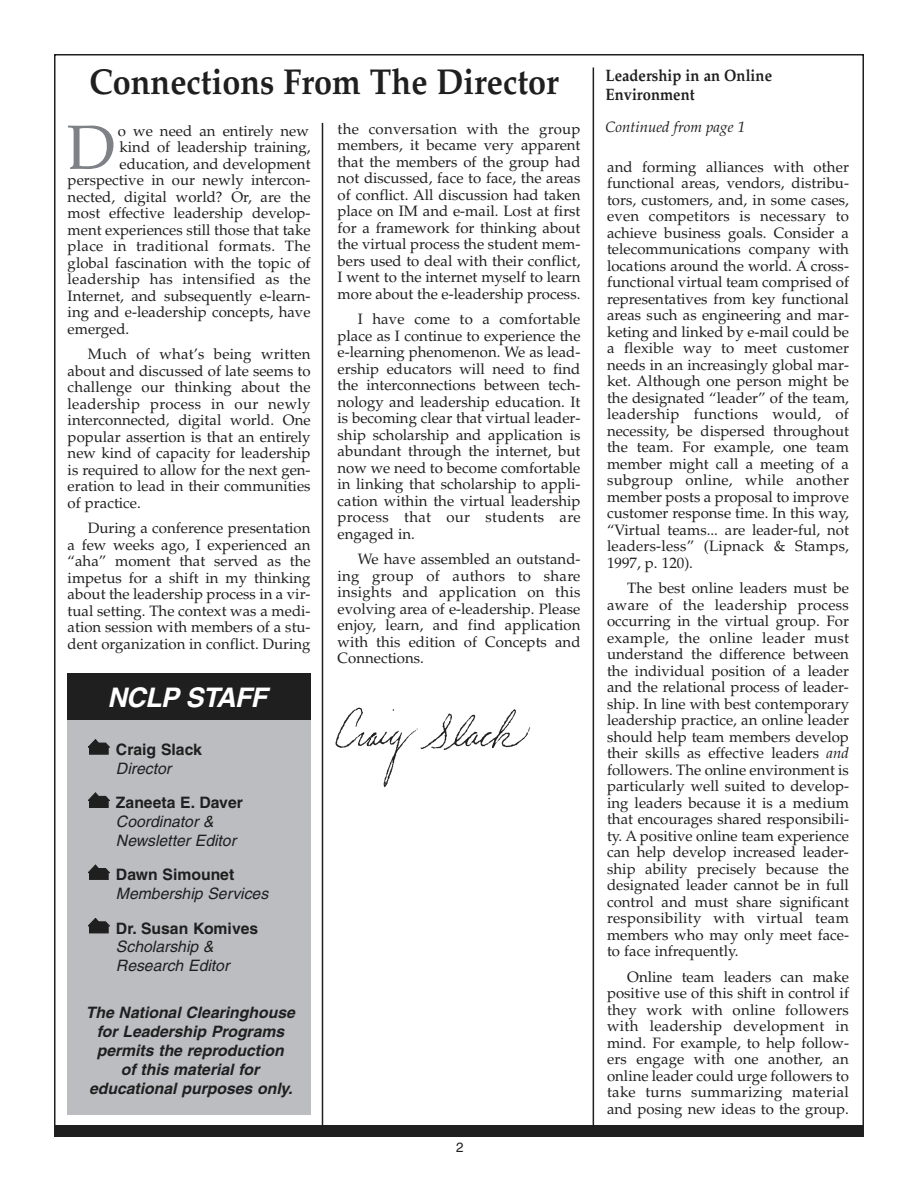
<style>
.page{position:relative;width:918px;height:1188px;background:#fff}
.page>*{position:absolute;margin:0;border:0;box-sizing:border-box;transform-origin:0 0}
.t1{font:62.55px "Palatino";color:#7e8186}
.t2{font:700 36px "Palatino";color:#201f20;scale:.9 1}
.t3{font:italic 700 27px "Helvetica";letter-spacing:-.03em;color:#fff}
.t4{font:700 16.5px/19.5px "Palatino";color:#201f20;scale:.9 1}
.t5{font:italic 700 15.75px/18.9px "Helvetica";color:#201f20;text-align:center}
.t6{font:italic 15.75px/18.9px "Helvetica";color:#201f20}
.t7{font:700 15.75px "Helvetica";color:#201f20}
.t8{font:15px/16.5px "Palatino";color:#201f20;text-align:justify}
.t9{font:15px "Palatino";letter-spacing:.02em;color:#201f20}
.t10{font:italic 15px "Palatino";color:#201f20}
.t11{font:13.5px "Helvetica";color:#201f20}
.s1{font-style:italic}
</style>
<div class="page">
<div style="left:68px;top:675px;width:243px;height:439px;background:#bbbdc0"></div>
<div style="left:68px;top:674px;width:243px;height:46px;background:#201f20"></div>
<div style="left:54px;top:1125px;width:810px;height:12px;background:#201f20"></div>
<hr style="left:322px;top:123px;width:1px;height:1007px;background:#201f20">
<hr style="left:593px;top:68px;width:1px;height:1062px;background:#201f20">
<img style="left:335px;top:707px;width:195px;height:80px">
<div style="left:89px;top:926px;width:19px;height:7px;background:#201f20"></div>
<svg style="left:88px;top:918px;width:22px;height:8px"></svg>
<div style="left:89px;top:872px;width:19px;height:8px;background:#201f20"></div>
<svg style="left:88px;top:865px;width:22px;height:8px"></svg>
<div style="left:89px;top:800px;width:19px;height:8px;background:#201f20"></div>
<svg style="left:88px;top:793px;width:22px;height:8px"></svg>
<div style="left:89px;top:747px;width:19px;height:7px;background:#201f20"></div>
<svg style="left:88px;top:739px;width:22px;height:8px"></svg>
<h2 class="t2" style="left:89px;top:67px;width:523px">Connections From The Director</h2>
<h1 class="t1" style="left:67px;top:123px;width:50px">D</h1>
<p class="t8" style="left:118px;top:124px;width:192px">o we need an entirely new</p>
<p class="t8" style="left:120px;top:141px;width:192px">kind of leadership training,</p>
<p class="t8" style="left:120px;top:157px;width:192px">education, and development</p>
<p class="t8" style="left:68px;top:174px;width:244px">perspective in our newly intercon-</p>
<p class="t8" style="left:68px;top:190px;width:244px">nected, digital world? Or, are the</p>
<p class="t8" style="left:68px;top:207px;width:244px">most effective leadership develop-</p>
<p class="t8" style="left:68px;top:223px;width:244px">ment experiences still those that take</p>
<p class="t9" style="left:68px;top:240px;width:244px">place in traditional formats. The</p>
<p class="t8" style="left:68px;top:256px;width:244px">global fascination with the topic of</p>
<p class="t9" style="left:68px;top:273px;width:244px">leadership has intensified as the</p>
<p class="t8" style="left:68px;top:289px;width:244px">Internet, and subsequently e-learn-</p>
<p class="t8" style="left:68px;top:306px;width:244px">ing and e-leadership concepts, have</p>
<p class="t8" style="left:68px;top:322px;width:63px">emerged.</p>
<p class="t8" style="left:68px;top:348px;width:244px;text-indent:20px">Much of what’s being written about and discussed of late seems to challenge our thinking about the leadership process in our newly interconnected, digital world. One popular assertion is that an entirely new kind of capacity for leadership is required to allow for the next gen&shy;eration to lead in their communities of practice.</p>
<p class="t8" style="left:68px;top:522px;width:244px;text-indent:20px">During a conference presentation a few weeks ago, I experienced an “aha” moment that served as the impetus for a shift in my thinking about the leadership process in a vir&shy;tual setting. The context was a medi&shy;ation session with members of a stu&shy;dent organization in conflict. During</p>
<h3 class="t3" style="left:108px;top:687px;width:161px">NCLP STAFF</h3>
<p class="t7" style="left:116px;top:743px;width:87px">Craig Slack</p>
<p class="t6" style="left:116px;top:760px;width:57px">Director</p>
<p class="t7" style="left:116px;top:797px;width:128px">Zaneeta E. Daver</p>
<p class="t6" style="left:116px;top:813px;width:122px">Coordinator &amp;<br>Newsletter Editor</p>
<p class="t7" style="left:116px;top:869px;width:120px">Dawn Simounet</p>
<p class="t6" style="left:116px;top:886px;width:154px">Membership Services</p>
<p class="t7" style="left:116px;top:922px;width:144px">Dr. Susan Komives</p>
<p class="t6" style="left:116px;top:939px;width:115px">Scholarship &amp;<br>Research Editor</p>
<p class="t5" style="left:86px;top:1005px;width:211px">The National Clearinghouse for Leadership Programs permits the reproduction<br>of this material for educational purposes only.</p>
<p class="t8" style="left:338px;top:122px;width:244px">the conversation with the group members, it became very apparent that the members of the group had not discussed, face to face, the areas of conflict. All discussion had taken place on IM and e-mail. Lost at first for a framework for thinking about the virtual process the student mem&shy;bers used to deal with their conflict, I went to the internet myself to learn more about the e-leadership process.</p>
<p class="t8" style="left:338px;top:313px;width:244px;text-indent:20px">I have come to a comfortable place as I continue to experience the e-learning phenomenon. We as lead&shy;ership educators will need to find the interconnections between tech&shy;nology and leadership education. It is becoming clear that virtual leader&shy;ship scholarship and application is abundant through the internet, but now we need to become comfortable in linking that scholarship to appli&shy;cation within the virtual leadership process that our students are engaged in.</p>
<p class="t8" style="left:338px;top:553px;width:244px;text-indent:20px">We have assembled an outstand&shy;ing group of authors to share insights and application on this evolving area of e-leadership. Please enjoy, learn, and find application with this edition of Concepts and Connections.</p>
<p class="t11" style="left:456px;top:1142px;width:9px">2</p>
<p class="t4" style="left:606px;top:67px;width:186px">Leadership in an Online<br>Environment</p>
<p class="t10" style="left:606px;top:121px;width:141px">Continued from page 1</p>
<p class="t8" style="left:607px;top:160px;width:243px">and forming alliances with other functional areas, vendors, distribu&shy;tors, customers, and, in some cases, even competitors is necessary to achieve business goals. Consider a telecommunications company with locations around the world. A cross&shy;functional virtual team comprised of representatives from key functional areas such as engineering and mar&shy;keting and linked by e-mail could be a flexible way to meet customer needs in an increasingly global mar&shy;ket. Although one person might be the designated “leader” of the team, leadership functions would, of necessity, be dispersed throughout the team. For example, one team member might call a meeting of a subgroup online, while another member posts a proposal to improve customer response time. In this way, “Virtual teams... are leader-ful, not leaders-less” (Lipnack &amp; Stamps, 1997, p. 120).</p>
<p class="t8" style="left:607px;top:582px;width:243px;text-indent:20px">The best online leaders must be aware of the leadership process occurring in the virtual group. For example, the online leader must understand the difference between the individual position of a leader and the relational process of leader&shy;ship. In line with best contemporary leadership practice, an online leader should help team members develop their skills as effective leaders <span class="s1">and </span>followers. The online environment is particularly well suited to develop&shy;ing leaders because it is a medium that encourages shared responsibili&shy;ty. A positive online team experience can help develop increased leader&shy;ship ability precisely because the designated leader cannot be in full control and must share significant responsibility with virtual team members who may only meet face&shy;to face infrequently.</p>
<p class="t8" style="left:607px;top:970px;width:243px;text-indent:20px">Online team leaders can make positive use of this shift in control if they work with online followers with leadership development in mind. For example, to help follow&shy;ers engage with one another, an online leader could urge followers to take turns summarizing material and posing new ideas to the group.</p>
</div>
